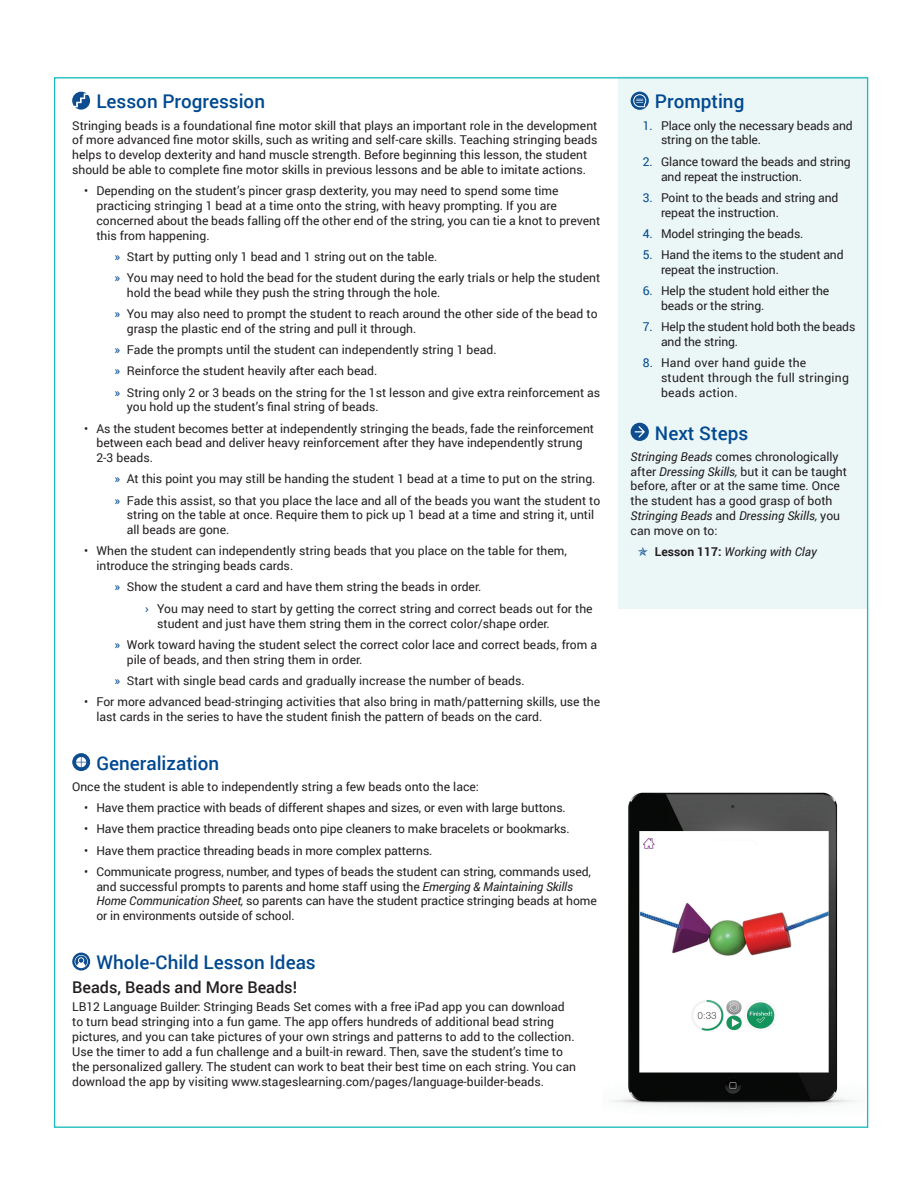
<style>
.page{position:relative;width:918px;height:1188px;background:#fff}
.page>*{position:absolute;margin:0;border:0;box-sizing:border-box;transform-origin:0 0}
.t1{font:500 18.9px "Roboto";color:#014990}
.t2{font:500 16.2px "Roboto";color:#231f20}
.t3{font:12.15px/14.9px "Roboto";color:#231f20}
.t4{font:12.15px/14.9px "Roboto";letter-spacing:.02em;color:#231f20}
.t5{font:italic 12.15px "Roboto";color:#231f20}
.s1{color:#014990}
.s2{font-style:italic}
.s3{font-weight:700;font-style:normal}
</style>
<div class="page">
<svg style="left:72px;top:92px;width:18px;height:18px"></svg>
<svg style="left:72px;top:753px;width:18px;height:18px"></svg>
<svg style="left:76px;top:757px;width:10px;height:10px"></svg>
<svg style="left:72px;top:953px;width:18px;height:18px"></svg>
<svg style="left:75px;top:955px;width:13px;height:13px"></svg>
<div style="left:618px;top:77px;width:250px;height:532px;background:#ebf6f6"></div>
<svg style="left:631px;top:92px;width:18px;height:18px"></svg>
<svg style="left:633px;top:94px;width:13px;height:13px"></svg>
<div style="left:631px;top:423px;width:18px;height:18px;background:#0d4c8e;border-radius:50%"></div>
<svg style="left:635px;top:426px;width:10px;height:12px"></svg>
<img style="left:612px;top:792px;width:244px;height:316px">
<p class="t1" style="left:96px;top:88px;width:170px">Lesson Progression</p>
<p class="t3" style="left:72px;top:117px;width:527px">Stringing beads is a foundational fine motor skill that plays an important role in the development of more advanced fine motor skills, such as writing and self-care skills. Teaching stringing beads helps to develop dexterity and hand muscle strength. Before beginning this lesson, the student should be able to complete fine motor skills in previous lessons and be able to imitate actions.</p>
<p class="t3" style="left:96px;top:183px;width:505px;text-indent:-12px">• Depending on the student’s pincer grasp dexterity, you may need to spend some time practicing stringing 1 bead at a time onto the string, with heavy prompting. If you are concerned about the beads falling off the other end of the string, you can tie a knot to prevent this from happening.</p>
<p class="t3" style="left:115px;top:246px;width:487px;line-height:21.1px"><span class="s1">»</span> Start by putting only 1 bead and 1 string out on the table.<br><span class="s1">»</span> You may need to hold the bead for the student during the early trials or help the student</p>
<p class="t3" style="left:115px;top:282px;width:484px;line-height:21.1px;text-indent:12px">hold the bead while they push the string through the hole.<br><span class="s1">»</span> You may also need to prompt the student to reach around the other side of the bead to</p>
<p class="t3" style="left:115px;top:318px;width:487px;line-height:21.1px;text-indent:12px">grasp the plastic end of the string and pull it through.<br><span class="s1">»</span> Fade the prompts until the student can independently string 1 bead.<br><span class="s1">»</span> Reinforce the student heavily after each bead.<br><span class="s1">»</span> String only 2 or 3 beads on the string for the 1st lesson and give extra reinforcement as</p>
<p class="t3" style="left:127px;top:399px;width:253px">you hold up the student’s final string of beads.</p>
<p class="t3" style="left:96px;top:420px;width:499px;text-indent:-12px">• As the student becomes better at independently stringing the beads, fade the reinforcement between each bead and deliver heavy reinforcement after they have independently strung<br>2-3 beads.</p>
<p class="t3" style="left:115px;top:468px;width:487px;line-height:21.1px"><span class="s1">»</span> At this point you may still be handing the student 1 bead at a time to put on the string. <span class="s1">»</span> Fade this assist, so that you place the lace and all of the beads you want the student to</p>
<p class="t3" style="left:127px;top:507px;width:469px">string on the table at once. Require them to pick up 1 bead at a time and string it, until all beads are gone.</p>
<p class="t3" style="left:96px;top:543px;width:472px;text-indent:-12px">• When the student can independently string beads that you place on the table for them, introduce the stringing beads cards.</p>
<p class="t3" style="left:145px;top:576px;width:449px;line-height:21.1px;text-indent:-30px"><span class="s1">»</span> Show the student a card and have them string the beads in order.<br><span class="s1">›</span> You may need to start by getting the correct string and correct beads out for the</p>
<p class="t3" style="left:115px;top:612px;width:484px;line-height:21.1px;text-align:center">student and just have them string them in the correct color/shape order.<br><span class="s1">»</span> Work toward having the student select the correct color lace and correct beads, from a</p>
<p class="t3" style="left:115px;top:648px;width:412px;line-height:21.1px;text-indent:12px">pile of beads, and then string them in order.<br><span class="s1">»</span> Start with single bead cards and gradually increase the number of beads.</p>
<p class="t3" style="left:96px;top:694px;width:505px;text-indent:-12px">• For more advanced bead-stringing activities that also bring in math/patterning skills, use the last cards in the series to have the student finish the pattern of beads on the card.</p>
<p class="t1" style="left:96px;top:750px;width:124px">Generalization</p>
<p class="t3" style="left:72px;top:779px;width:408px">Once the student is able to independently string a few beads onto the lace:</p>
<p class="t3" style="left:84px;top:800px;width:483px">• Have them practice with beads of different shapes and sizes, or even with large buttons.</p>
<p class="t3" style="left:84px;top:821px;width:487px">• Have them practice threading beads onto pipe cleaners to make bracelets or bookmarks.</p>
<p class="t3" style="left:84px;top:842px;width:350px">• Have them practice threading beads in more complex patterns.</p>
<p class="t3" style="left:96px;top:863px;width:502px;text-indent:-12px">• Communicate progress, number, and types of beads the student can string, commands used, and successful prompts to parents and home staff using the <span class="s2">Emerging &amp; Maintaining Skills Home Communication Sheet,</span> so parents can have the student practice stringing beads at home or in environments outside of school.</p>
<p class="t1" style="left:96px;top:949px;width:221px">Whole-Child Lesson Ideas</p>
<p class="t2" style="left:72px;top:976px;width:226px">Beads, Beads and More Beads!</p>
<p class="t3" style="left:72px;top:999px;width:505px">LB12 Language Builder: Stringing Beads Set comes with a free iPad app you can download to turn bead stringing into a fun game. The app offers hundreds of additional bead string pictures, and you can take pictures of your own strings and patterns to add to the collection.<br>Use the timer to add a fun challenge and a built-in reward. Then, save the student’s time to the personalized gallery. The student can work to beat their best time on each string. You can download the app by visiting www.stageslearning.com/pages/language-builder-beads.</p>
<p class="t1" style="left:655px;top:88px;width:91px">Prompting</p>
<p class="t3" style="left:661px;top:117px;width:193px;text-indent:-18px"><span class="s1">1.</span> Place only the necessary beads and string on the table.</p>
<p class="t3" style="left:661px;top:153px;width:191px;text-indent:-18px"><span class="s1">2.</span> Glance toward the beads and string and repeat the instruction.</p>
<p class="t3" style="left:661px;top:189px;width:179px;text-indent:-18px"><span class="s1">3.</span> Point to the beads and string and repeat the instruction.</p>
<p class="t3" style="left:643px;top:225px;width:162px"><span class="s1">4.</span> Model stringing the beads.</p>
<p class="t3" style="left:661px;top:247px;width:184px;text-indent:-18px"><span class="s1">5.</span> Hand the items to the student and repeat the instruction.</p>
<p class="t3" style="left:661px;top:283px;width:170px;text-indent:-18px"><span class="s1">6.</span> Help the student hold either the beads or the string.</p>
<p class="t3" style="left:661px;top:319px;width:196px;text-indent:-18px"><span class="s1">7.</span> Help the student hold both the beads and the string.</p>
<p class="t4" style="left:661px;top:355px;width:189px;text-indent:-18px"><span class="s1">8.</span> Hand over hand guide the student through the full stringing beads action.</p>
<p class="t1" style="left:655px;top:420px;width:95px">Next Steps</p>
<p class="t3" style="left:631px;top:449px;width:218px"><span class="s2">Stringing Beads</span> comes chronologically after <span class="s2">Dressing Skills,</span> but it can be taught before, after or at the same time. Once the student has a good grasp of both <span class="s2">Stringing Beads</span> and <span class="s2">Dressing Skills,</span> you can move on to:</p>
<p class="t5" style="left:655px;top:543px;width:163px"><span class="s3">Lesson 117:</span> Working with Clay</p>
</div>
